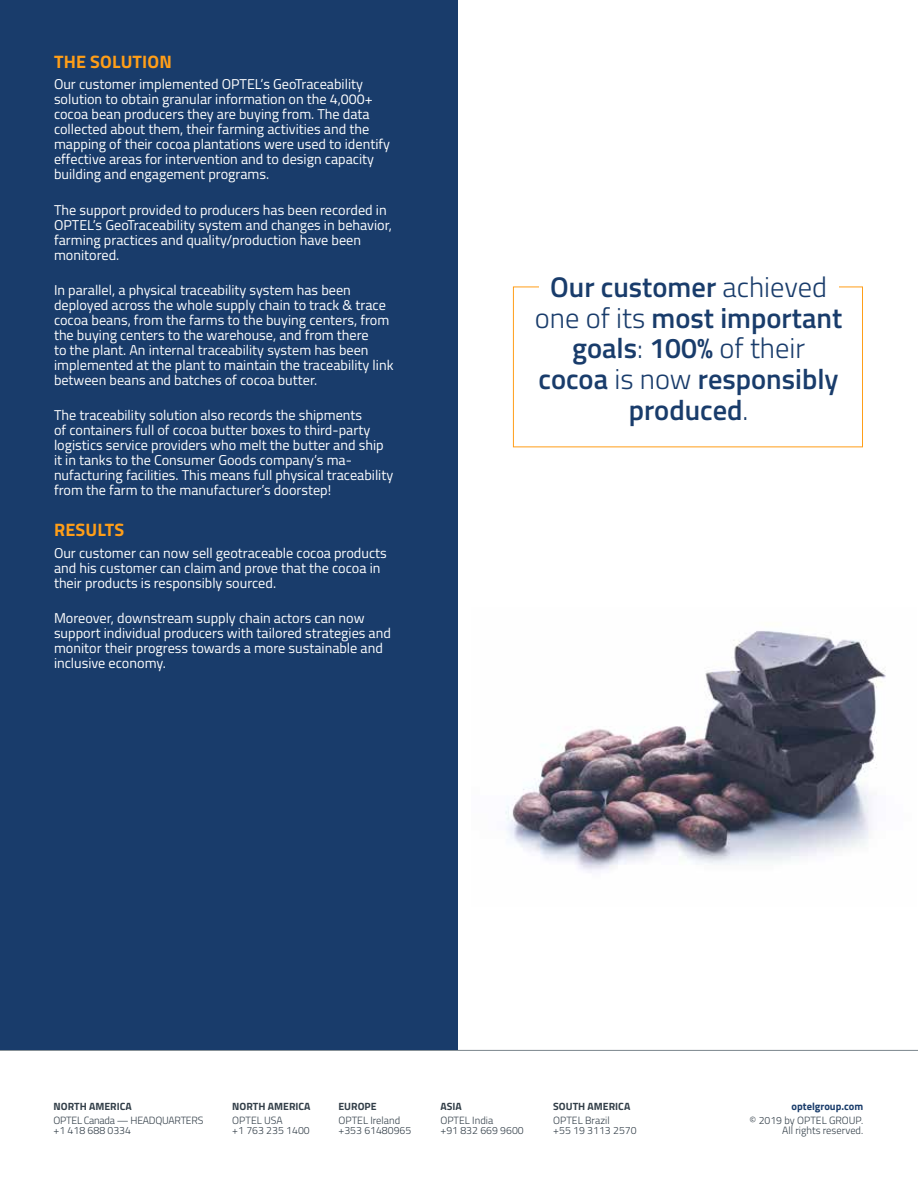
<style>
.page{position:relative;width:918px;height:1188px;background:#fff}
.page>*{position:absolute;margin:0;border:0;box-sizing:border-box;transform-origin:0 0}
.t1{font:600 28.5px/30.6px "Titillium";color:#193c6b;text-align:center}
.t2{font:700 18px "Titillium";letter-spacing:.01em;color:#ff9e18}
.t3{font:14.25px/15px "Titillium";color:#fff}
.t4{font:300 10.5px/10.5px "Titillium";color:#323e48}
.t5{font:700 10.5px "Titillium";color:#323e48}
.t6{font:300 10.5px/10.5px "Titillium";letter-spacing:-.025em;color:#323e48}
.t7{font:700 10.5px "Titillium";color:#193c6b}
.s1{font-weight:300}
</style>
<div class="page">
<hr style="left:0;top:1050px;width:918px;height:1px;background:#7b868c">
<div style="left:0;top:0;width:457px;height:1050px;background:#193c6b"></div>
<div style="left:513px;top:287px;width:350px;height:160px;border:1px solid #ff9e18"></div>
<div style="left:539px;top:279px;width:300px;height:19px;background:#fff"></div>
<img style="left:505px;top:631px;width:381px;height:242px">
<p class="t2" style="left:54px;top:47px;width:119px">THE SOLUTION</p>
<p class="t3" style="left:54px;top:76px;width:338px">Our customer implemented OPTEL’s GeoTraceability solution to obtain granular information on the 4,000+ cocoa bean producers they are buying from. The data collected about them, their farming activities and the mapping of their cocoa plantations were used to identify effective areas for intervention and to design capacity building and engagement programs.</p>
<p class="t3" style="left:54px;top:201px;width:340px">The support provided to producers has been recorded in OPTEL’s GeoTraceability system and changes in behavior, farming practices and quality/production have been monitored.</p>
<p class="t3" style="left:54px;top:282px;width:341px">In parallel, a physical traceability system has been deployed across the whole supply chain to track &amp; trace cocoa beans, from the farms to the buying centers, from the buying centers to the warehouse, and from there<br>to the plant. An internal traceability system has been implemented at the plant to maintain the traceability link between beans and batches of cocoa butter.</p>
<p class="t3" style="left:54px;top:407px;width:341px">The traceability solution also records the shipments<br>of containers full of cocoa butter boxes to third-party logistics service providers who melt the butter and ship it in tanks to the Consumer Goods company’s ma&shy;nufacturing facilities. This means full physical traceability from the farm to the manufacturer’s doorstep!</p>
<p class="t2" style="left:54px;top:516px;width:72px">RESULTS</p>
<p class="t3" style="left:54px;top:545px;width:334px">Our customer can now sell geotraceable cocoa products and his customer can claim and prove that the cocoa in their products is responsibly sourced.</p>
<p class="t3" style="left:54px;top:610px;width:338px">Moreover, downstream supply chain actors can now support individual producers with tailored strategies and monitor their progress towards a more sustainable and inclusive economy.</p>
<h1 class="t1" style="left:535px;top:271px;width:309px">Our customer <span class="s1">achieved one of its</span> most important goals<span class="s1">:</span> 100% <span class="s1">of their </span>cocoa <span class="s1">is now</span> responsibly produced<span class="s1">.</span></h1>
<p class="t5" style="left:54px;top:1099px;width:80px">NORTH AMERICA</p>
<p class="t6" style="left:54px;top:1114px;width:151px">OPTEL Canada — HEADQUARTERS +1 418 688 0334</p>
<p class="t5" style="left:232px;top:1099px;width:80px">NORTH AMERICA</p>
<p class="t4" style="left:232px;top:1114px;width:79px">OPTEL USA<br>+1 763 235 1400</p>
<p class="t5" style="left:339px;top:1099px;width:40px">EUROPE</p>
<p class="t4" style="left:339px;top:1114px;width:74px">OPTEL Ireland +353 61480965</p>
<p class="t5" style="left:440px;top:1099px;width:23px">ASIA</p>
<p class="t4" style="left:440px;top:1114px;width:85px">OPTEL India<br>+91 832 669 9600</p>
<p class="t5" style="left:553px;top:1099px;width:79px">SOUTH AMERICA</p>
<p class="t4" style="left:553px;top:1114px;width:85px">OPTEL Brazil<br>+55 19 3113 2570</p>
<p class="t7" style="left:792px;top:1099px;width:73px">optelgroup.com</p>
<p class="t4" style="left:750px;top:1114px;width:115px;text-align:right">© 2019 by OPTEL GROUP.<br>All rights reserved.</p>
</div>
